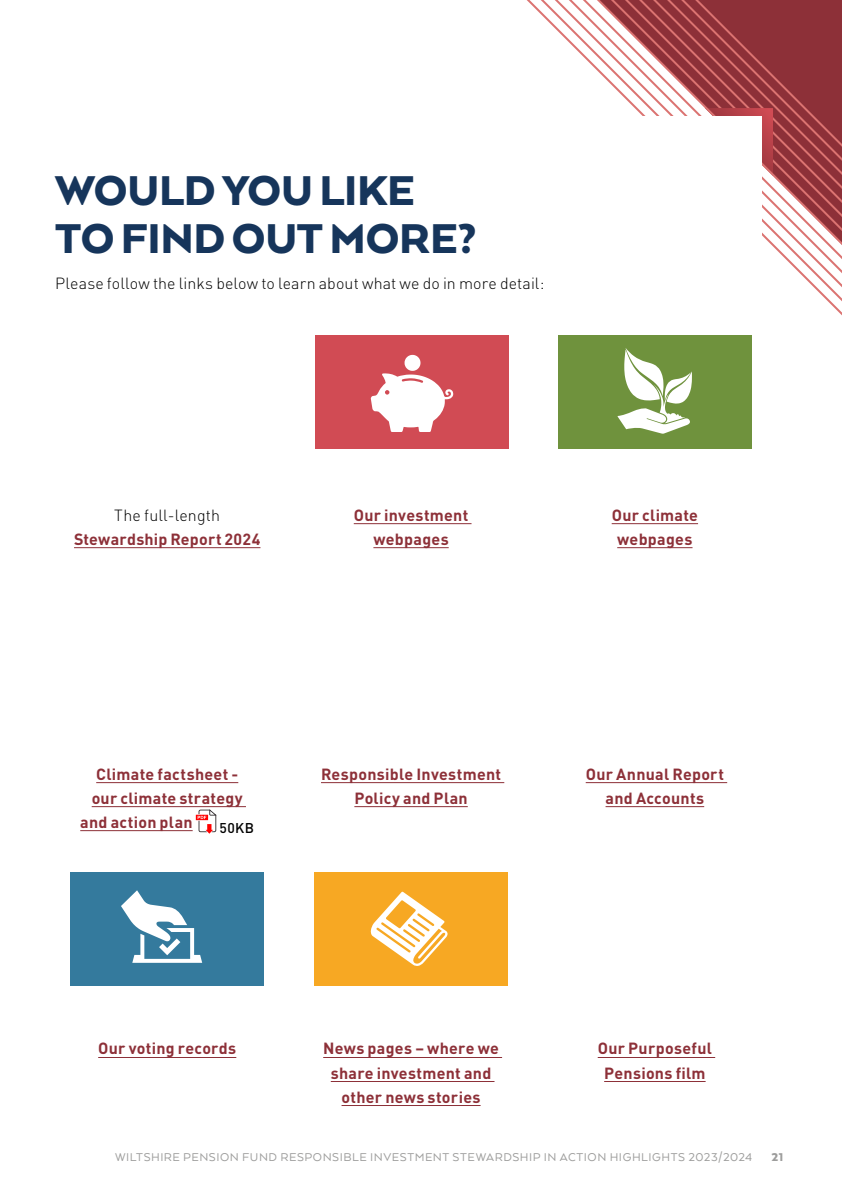
<style>
.page{position:relative;width:842px;height:1191px;background:#fff}
.page>*{position:absolute;margin:0;border:0;box-sizing:border-box;transform-origin:0 0}
.t1{font:900 48px/48px "Arquitecta";letter-spacing:-.005em;color:#16355b}
.t2{font:700 16px/24px "DIN Pro";letter-spacing:.02em;color:#8d3038;text-align:center}
.t3{font:300 16px "DIN Pro";letter-spacing:.01em;color:#000}
.t4{font:500 14px "DIN Pro";color:#000}
.t5{font:13px "Arquitecta";letter-spacing:.04em;color:#9d9d9c}
.t6{font:900 13px "Arquitecta";color:#9d9d9c}
</style>
<div class="page">
<svg style="left:527px;top:0;width:315px;height:315px"></svg>
<div style="left:57px;top:117px;width:705px;height:1018px;background:#fff"></div>
<hr style="left:74px;top:547px;width:186px;height:1px;background:#8d3038">
<hr style="left:354px;top:523px;width:117px;height:1px;background:#8d3038">
<hr style="left:373px;top:547px;width:76px;height:1px;background:#8d3038">
<hr style="left:612px;top:523px;width:86px;height:1px;background:#8d3038">
<hr style="left:617px;top:547px;width:75px;height:1px;background:#8d3038">
<hr style="left:96px;top:782px;width:142px;height:1px;background:#8d3038">
<hr style="left:92px;top:806px;width:154px;height:1px;background:#8d3038">
<hr style="left:80px;top:830px;width:113px;height:1px;background:#8d3038">
<svg style="left:196px;top:809px;width:20px;height:24px"></svg>
<hr style="left:321px;top:782px;width:183px;height:1px;background:#8d3038">
<hr style="left:354px;top:806px;width:114px;height:1px;background:#8d3038">
<hr style="left:586px;top:782px;width:141px;height:1px;background:#8d3038">
<hr style="left:605px;top:806px;width:99px;height:1px;background:#8d3038">
<hr style="left:98px;top:1057px;width:138px;height:1px;background:#8d3038">
<hr style="left:323px;top:1057px;width:179px;height:1px;background:#8d3038">
<hr style="left:331px;top:1081px;width:163px;height:1px;background:#8d3038">
<hr style="left:342px;top:1105px;width:139px;height:1px;background:#8d3038">
<hr style="left:598px;top:1057px;width:117px;height:1px;background:#8d3038">
<hr style="left:604px;top:1081px;width:102px;height:1px;background:#8d3038">
<div style="left:315px;top:335px;width:194px;height:114px;background:#d14b54"></div>
<svg style="left:371px;top:355px;width:82px;height:77px"></svg>
<div style="left:558px;top:335px;width:193px;height:114px;background:#6f923d"></div>
<svg style="left:617px;top:348px;width:75px;height:86px"></svg>
<div style="left:70px;top:872px;width:194px;height:114px;background:#347a9d"></div>
<svg style="left:121px;top:890px;width:81px;height:72px"></svg>
<div style="left:314px;top:872px;width:194px;height:114px;background:#f7a823"></div>
<svg style="left:371px;top:891px;width:77px;height:75px"></svg>
<h1 class="t1" style="left:55px;top:166px;width:423px">WOULD YOU LIKE<br>TO FIND OUT MORE?</h1>
<p class="t3" style="left:55px;top:271px;width:491px">Please follow the links below to learn about what we do in more detail:</p>
<p class="t3" style="left:114px;top:502px;width:107px">The full-length</p>
<p class="t2" style="left:74px;top:525px;width:188px">Stewardship Report 2024</p>
<p class="t2" style="left:354px;top:501px;width:116px">Our investment webpages</p>
<p class="t2" style="left:612px;top:501px;width:88px">Our climate webpages</p>
<p class="t2" style="left:96px;top:760px;width:144px">Climate factsheet -</p>
<p class="t2" style="left:92px;top:784px;width:153px">our climate strategy</p>
<p class="t2" style="left:80px;top:808px;width:114px">and action plan</p>
<p class="t4" style="left:219px;top:816px;width:36px">50KB</p>
<p class="t2" style="left:321px;top:760px;width:182px">Responsible Investment<br>Policy and Plan</p>
<p class="t2" style="left:586px;top:760px;width:140px">Our Annual Report and Accounts</p>
<p class="t2" style="left:98px;top:1034px;width:140px">Our voting records</p>
<p class="t2" style="left:323px;top:1034px;width:177px">News pages – where we share investment and other news stories</p>
<p class="t2" style="left:598px;top:1034px;width:116px">Our Purposeful<br>Pensions film</p>
<p class="t5" style="left:115px;top:1149px;width:639px">WILTSHIRE PENSION FUND RESPONSIBLE INVESTMENT STEWARDSHIP IN ACTION HIGHLIGHTS 2023/2024</p>
<p class="t6" style="left:771px;top:1149px;width:13px">21</p>
</div>
